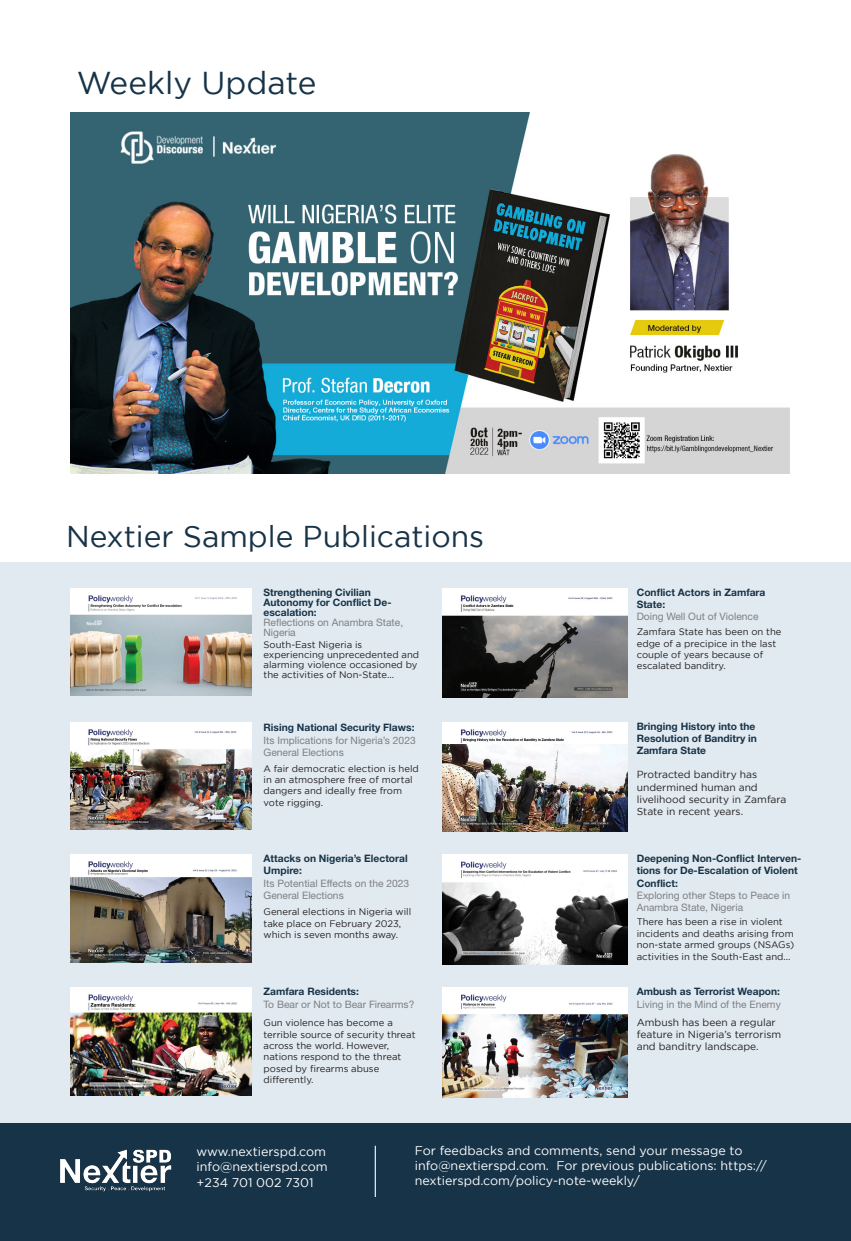
<style>
.page{position:relative;width:851px;height:1241px;background:#fff}
.page>*{position:absolute;margin:0;border:0;box-sizing:border-box;transform-origin:0 0}
.t1{font:31.62px "Gotham";color:#173348}
.t2{font:30px "Gotham";color:#173348}
.t3{font:12.5px/15px "Gotham";color:#fff}
.t4{font:700 10.25px/12.2px "Helvetica Neue LT Std";color:#173348}
.t5{font:10.25px/12.2px "Helvetica Neue LT Std";color:#7e8083}
.t6{font:10.25px/12.2px "Gotham";color:#231f20}
.t7{font:9.5px/11.4px "Gotham";color:#231f20}
.s1{font-weight:700;color:#173348}
</style>
<div class="page">
<div style="left:0;top:562px;width:850px;height:577px;background:#e1eaf1"></div>
<div style="left:0;top:1123px;width:850px;height:117px;background:#173348"></div>
<img style="left:60px;top:1149px;width:112px;height:43px">
<hr style="left:374px;top:1145px;width:2px;height:51px;background:#e1eaf1">
<img style="left:70px;top:588px;width:182px;height:107px">
<img style="left:443px;top:588px;width:184px;height:109px">
<img style="left:70px;top:722px;width:182px;height:107px">
<img style="left:443px;top:722px;width:184px;height:109px">
<img style="left:70px;top:854px;width:182px;height:107px">
<img style="left:443px;top:854px;width:184px;height:110px">
<img style="left:70px;top:987px;width:182px;height:108px">
<img style="left:443px;top:987px;width:184px;height:110px">
<img style="left:70px;top:113px;width:718px;height:360px">
<p class="t1" style="left:77px;top:65px;width:241px">Weekly Update</p>
<p class="t2" style="left:66px;top:520px;width:419px">Nextier Sample Publications</p>
<p class="t4" style="left:263px;top:587px;width:129px;line-height:10px">Strengthening Civilian<br>Autonomy for Conflict De&shy;escalation:</p>
<p class="t5" style="left:263px;top:617px;width:141px;line-height:10px">Reflections on Anambra State,<br>Nigeria</p>
<p class="t7" style="left:263px;top:639px;width:157px;line-height:10px">South-East Nigeria is experiencing unprecedented and alarming violence occasioned by the activities of Non-State...</p>
<p class="t4" style="left:263px;top:721px;width:152px">Rising National Security Flaws:</p>
<p class="t5" style="left:263px;top:733px;width:154px">Its Implications for Nigeria’s 2023<br>General Elections</p>
<p class="t7" style="left:263px;top:762px;width:157px">A fair democratic election is held in an atmosphere free of mortal dangers and ideally free from vote rigging.</p>
<p class="t4" style="left:263px;top:852px;width:146px">Attacks on Nigeria’s Electoral<br>Umpire:</p>
<p class="t5" style="left:263px;top:876px;width:147px">Its Potential Effects on the 2023<br>General Elections</p>
<p class="t7" style="left:263px;top:905px;width:149px">General elections in Nigeria will take place on February 2023, which is seven months away.</p>
<p class="t4" style="left:263px;top:985px;width:97px">Zamfara Residents:</p>
<p class="t5" style="left:263px;top:997px;width:152px">To Bear or Not to Bear Firearms?</p>
<p class="t7" style="left:263px;top:1016px;width:153px">Gun violence has become a terrible source of security threat across the world. However, nations respond to the threat posed by firearms abuse differently.</p>
<p class="t4" style="left:636px;top:585px;width:130px">Conflict Actors in Zamfara<br>State:</p>
<p class="t5" style="left:636px;top:610px;width:123px">Doing Well Out of Violence</p>
<p class="t7" style="left:636px;top:626px;width:146px">Zamfara State has been on the edge of a precipice in the last couple of years because of escalated banditry.</p>
<p class="t4" style="left:636px;top:719px;width:122px">Bringing History into the<br>Resolution of Banditry in<br>Zamfara State</p>
<p class="t6" style="left:636px;top:768px;width:151px">Protracted banditry has undermined human and livelihood security in Zamfara<br>State in recent years.</p>
<p class="t4" style="left:636px;top:852px;width:166px">Deepening Non-Conflict Interven&shy;tions for De-Escalation of Violent<br>Conflict:</p>
<p class="t5" style="left:636px;top:888px;width:155px">Exploring other Steps to Peace in<br>Anambra State, Nigeria</p>
<p class="t7" style="left:636px;top:916px;width:159px">There has been a rise in violent incidents and deaths arising from non-state armed groups (NSAGs) activities in the South-East and...</p>
<p class="t5" style="left:636px;top:985px;width:145px"><span class="s1">Ambush as Terrorist Weapon:<br></span>Living in the Mind of the Enemy</p>
<p class="t6" style="left:636px;top:1015px;width:146px">Ambush has been a regular feature in Nigeria’s terrorism and banditry landscape.</p>
<p class="t3" style="left:196px;top:1144px;width:131px">www.nextierspd.com</p>
<p class="t3" style="left:196px;top:1159px;width:133px">info@nextierspd.com</p>
<p class="t3" style="left:196px;top:1174px;width:118px">+234 701 002 7301</p>
<p class="t3" style="left:415px;top:1142px;width:353px">For feedbacks and comments, send your message to info@nextierspd.com. For previous publications: https:// nextierspd.com/policy-note-weekly/</p>
</div>
